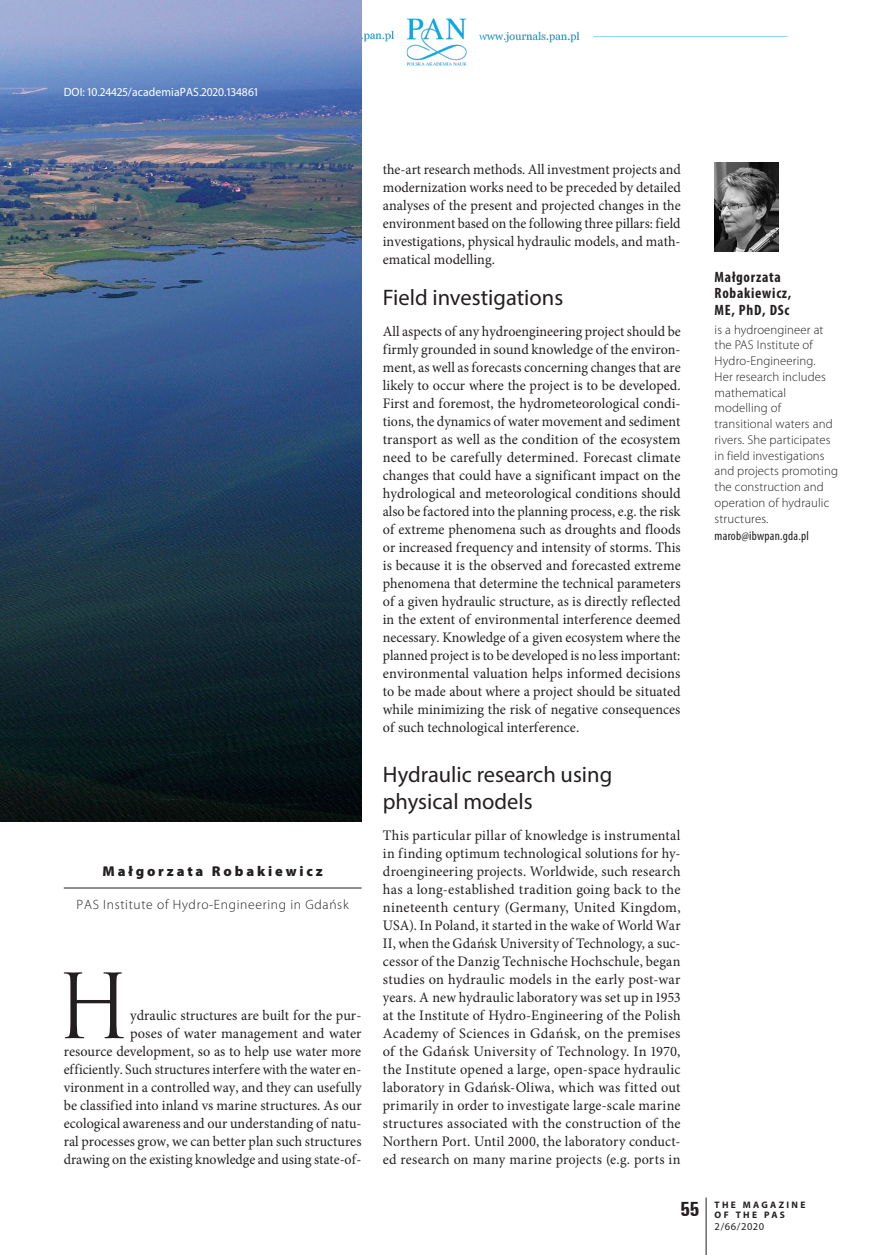
<style>
.page{position:relative;width:872px;height:1255px;background:#fff}
.page>*{position:absolute;margin:0;border:0;box-sizing:border-box;transform-origin:0 0}
.t1{font:87.15px "Trajan Pro";color:#231f20;scale:.87 1}
.t2{font:22.5px/27px "Myriad Pro";color:#231f20}
.t3{font:700 condensed 15px/16.5px "Myriad Pro";letter-spacing:.05em;color:#231f20}
.t4{font:14.55px/18px "Minion Pro";letter-spacing:.005em;color:#231f20;text-align:justify;scale:.96 1}
.t5{font:14.55px/18px "Minion Pro";letter-spacing:.005em;color:#231f20;text-align:right}
.t6{font:900 14.25px "Myriad Pro";letter-spacing:.2em;color:#231f20}
.t7{font:300 13.5px "Myriad Pro";letter-spacing:.05em;color:#231f20}
.t8{font:300 12.75px/15.8px "Myriad Pro";letter-spacing:.01em;color:#231f20}
.t9{font:condensed 12.75px "Myriad Pro";letter-spacing:.02em;color:#231f20}
.t10{font:12px "Myriad Pro";letter-spacing:.01em;color:#fff}
.t11{font:10.5px "Myriad Pro";letter-spacing:.05em;color:#231f20}
.t12{font:700 9.45px/10.5px "Myriad Pro";letter-spacing:.245em;color:#231f20}
.s1{font-family:"Unitus TEE";font-stretch:condensed;font-size:21px}
</style>
<div class="page">
<img style="left:361px;top:15px;width:427px;height:54px">
<hr style="left:706px;top:1197px;width:1px;height:57px;background:#231f20">
<hr style="left:64px;top:887px;width:297px;height:1px;background:#231f20">
<img style="left:0;top:0;width:361px;height:821px">
<img style="left:714px;top:163px;width:64px;height:89px">
<p class="t10" style="left:64px;top:84px;width:196px">DOI: 10.24425/academiaPAS.2020.134861</p>
<p class="t6" style="left:103px;top:861px;width:222px">Małgorzata Robakiewicz</p>
<p class="t7" style="left:77px;top:896px;width:273px">PAS Institute of Hydro-Engineering in Gdańsk</p>
<h1 class="t1" style="left:57px;top:950px;width:86px">H</h1>
<p class="t5" style="left:64px;top:1006px;width:299px">ydraulic structures are built for the pur-<br>poses of water management and water<br>resource development, so as to help use water more efficiently. Such structures interfere with the water en&shy;vironment in a controlled way, and they can usefully be classified into inland vs marine structures. As our ecological awareness and our understanding of natu&shy;ral processes grow, we can better plan such structures drawing on the existing knowledge and using state-of-</p>
<p class="t4" style="left:383px;top:160px;width:312px">the-art research methods. All investment projects and modernization works need to be preceded by detailed analyses of the present and projected changes in the environment based on the following three pillars: field investigations, physical hydraulic models, and math&shy;ematical modelling.</p>
<h2 class="t2" style="left:383px;top:283px;width:182px">Field investigations</h2>
<p class="t4" style="left:383px;top:322px;width:312px">All aspects of any hydroengineering project should be firmly grounded in sound knowledge of the environ&shy;ment, as well as forecasts concerning changes that are likely to occur where the project is to be developed.<br>First and foremost, the hydrometeorological condi&shy;tions, the dynamics of water movement and sediment transport as well as the condition of the ecosystem need to be carefully determined. Forecast climate changes that could have a significant impact on the hydrological and meteorological conditions should also be factored into the planning process, e.g. the risk of extreme phenomena such as droughts and floods or increased frequency and intensity of storms. This is because it is the observed and forecasted extreme phenomena that determine the technical parameters of a given hydraulic structure, as is directly reflected in the extent of environmental interference deemed necessary. Knowledge of a given ecosystem where the planned project is to be developed is no less important: environmental valuation helps informed decisions to be made about where a project should be situated while minimizing the risk of negative consequences of such technological interference.</p>
<h2 class="t2" style="left:383px;top:760px;width:231px">Hydraulic research using physical models</h2>
<p class="t5" style="left:383px;top:826px;width:299px;text-align:justify">This particular pillar of knowledge is instrumental in finding optimum technological solutions for hy&shy;droengineering projects. Worldwide, such research has a long-established tradition going back to the nineteenth century (Germany, United Kingdom, USA). In Poland, it started in the wake of World War II, when the Gdańsk University of Technology, a suc&shy;cessor of the Danzig Technische Hochschule, began studies on hydraulic models in the early post-war years. A new hydraulic laboratory was set up in 1953 at the Institute of Hydro-Engineering of the Polish Academy of Sciences in Gdańsk, on the premises of the Gdańsk University of Technology. In 1970, the Institute opened a large, open-space hydraulic laboratory in Gdańsk-Oliwa, which was fitted out primarily in order to investigate large-scale marine structures associated with the construction of the Northern Port. Until 2000, the laboratory conduct&shy;ed research on many marine projects (e.g. ports in</p>
<p class="t3" style="left:714px;top:268px;width:78px">Małgorzata<br>Robakiewicz,<br>ME, PhD, DSc</p>
<p class="t8" style="left:714px;top:321px;width:125px">is a hydroengineer at the PAS Institute of<br>Hydro-Engineering.<br>Her research includes mathematical modelling of transitional waters and rivers. She participates in field investigations and projects promoting the construction and operation of hydraulic structures.</p>
<p class="t9" style="left:714px;top:528px;width:96px">marob@ibwpan.gda.pl</p>
<p class="t12" style="left:714px;top:1198px;width:92px;text-indent:-34px"><span class="s1">55</span> THE MAGAZINE<br>OF THE PAS</p>
<p class="t11" style="left:714px;top:1220px;width:51px">2/66/2020</p>
</div>
